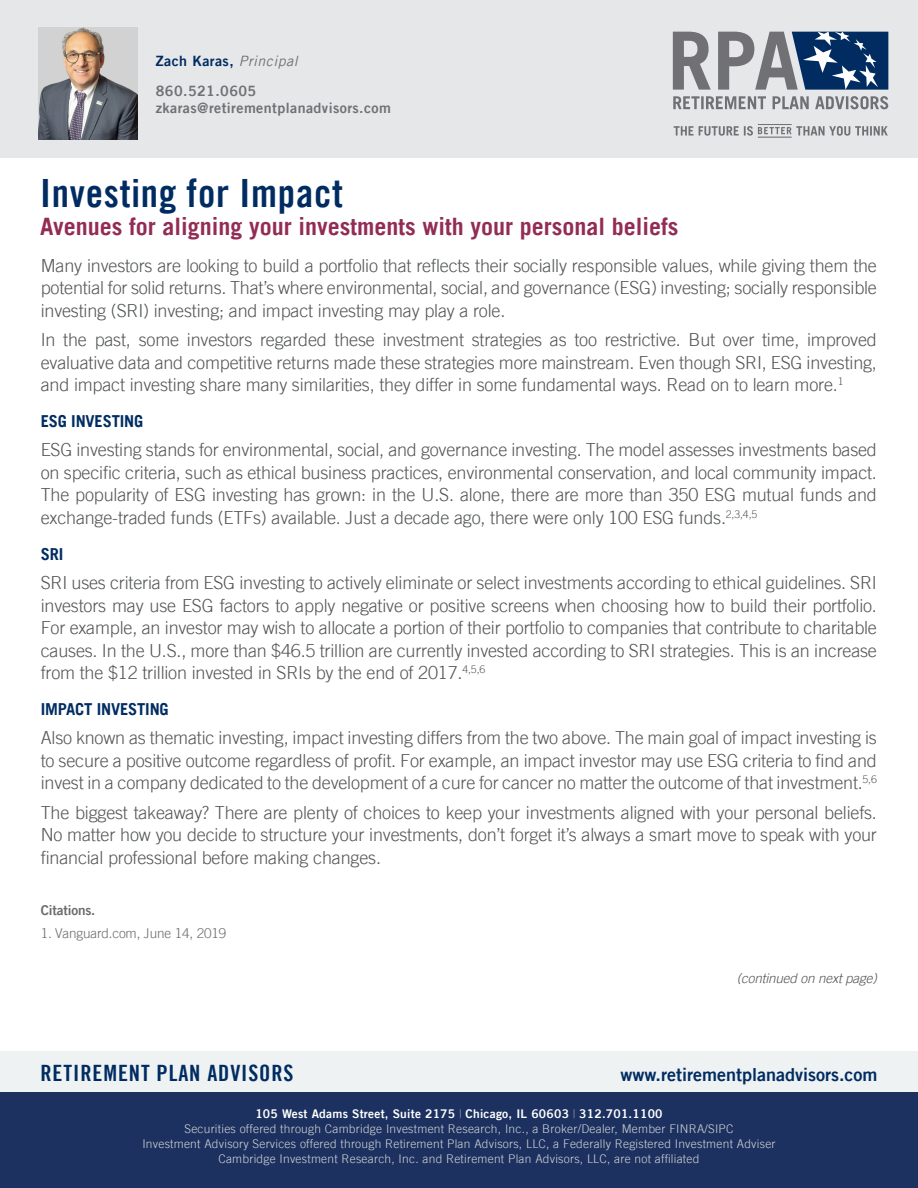
<style>
.page{position:relative;width:918px;height:1188px;background:#fff}
.page>*{position:absolute;margin:0;border:0;box-sizing:border-box;transform-origin:0 0}
.t1{font:39px "Trade Gothic LT Bold Cond Twenty";letter-spacing:.02em;color:#002c62}
.t2{font:700 24px "Trade Gothic LT";color:#932c54}
.t3{font:22.5px "Trade Gothic LT Bold Cond Twenty";letter-spacing:.04em;color:#002c62}
.t4{font:300 18px/22.5px "Trade Gothic LT";letter-spacing:-.01em;color:#545555;text-align:justify}
.t5{font:18px "Trade Gothic LT Bold Two";color:#002c62}
.t6{font:700 16.5px "Trade Gothic LT";letter-spacing:-.01em;color:#002d62}
.t7{font:700 14.25px/29.1px "Trade Gothic LT";letter-spacing:.03em;color:#717074}
.t8{font:300 13.5px "Trade Gothic LT";letter-spacing:-.01em;color:#6d6b6a}
.t9{font:italic 300 13.5px "Trade Gothic LT";letter-spacing:-.01em;color:#545555}
.t10{font:13.5px "Trade Gothic LT Bold Two";letter-spacing:-.01em;color:#6d6b6a}
.t11{font:300 12px "Trade Gothic LT";letter-spacing:.02em;color:#d1d2d4}
.t12{font:12px "Trade Gothic LT Bold Two";letter-spacing:.02em;color:#fff}
.s1{color:#002c62}
.s2{font-weight:400;font-style:italic}
.s3{font-family:"Trade Gothic LT";font-weight:300;color:#9c9ea0}
</style>
<div class="page">
<div style="left:0;top:1052px;width:918px;height:136px;background:#eff2f3"></div>
<div style="left:0;top:1092px;width:918px;height:96px;background:#1c3160"></div>
<div style="left:0;top:0;width:918px;height:158px;background:#e6e7e9"></div>
<svg style="left:673px;top:96px;width:215px;height:13px"></svg>
<svg style="left:673px;top:32px;width:215px;height:58px"></svg>
<svg style="left:674px;top:126px;width:214px;height:10px"></svg>
<hr style="left:758px;top:137px;width:34px;height:1px;background:#717074">
<hr style="left:758px;top:124px;width:34px;height:1px;background:#717074">
<img style="left:39px;top:28px;width:98px;height:112px">
<p class="t7" style="left:156px;top:47px;width:143px"><span class="s1">Zach Karas,</span> <span class="s2">Principal<br></span>860.521.0605</p>
<p class="t7" style="left:156px;top:93px;width:237px">zkaras@retirementplanadvisors.com</p>
<p class="t1" style="left:40px;top:169px;width:304px">Investing for Impact</p>
<p class="t2" style="left:40px;top:212px;width:640px">Avenues for aligning your investments with your personal beliefs</p>
<p class="t4" style="left:41px;top:254px;width:838px">Many investors are looking to build a portfolio that reflects their socially responsible values, while giving them the potential for solid returns. That’s where environmental, social, and governance (ESG) investing; socially responsible investing (SRI) investing; and impact investing may play a role.</p>
<p class="t4" style="left:41px;top:328px;width:838px">In the past, some investors regarded these investment strategies as too restrictive. But over time, improved evaluative data and competitive returns made these strategies more mainstream. Even though SRI, ESG investing, and impact investing share many similarities, they differ in some fundamental ways. Read on to learn more.<sup>1</sup></p>
<p class="t6" style="left:41px;top:411px;width:104px">ESG INVESTING</p>
<p class="t4" style="left:41px;top:438px;width:838px">ESG investing stands for environmental, social, and governance investing. The model assesses investments based on specific criteria, such as ethical business practices, environmental conservation, and local community impact.<br>The popularity of ESG investing has grown: in the U.S. alone, there are more than 350 ESG mutual funds and exchange-traded funds (ETFs) available. Just a decade ago, there were only 100 ESG funds.<sup>2,3,4,5</sup></p>
<p class="t6" style="left:41px;top:544px;width:24px">SRI</p>
<p class="t4" style="left:41px;top:571px;width:838px">SRI uses criteria from ESG investing to actively eliminate or select investments according to ethical guidelines. SRI investors may use ESG factors to apply negative or positive screens when choosing how to build their portfolio.<br>For example, an investor may wish to allocate a portion of their portfolio to companies that contribute to charitable causes. In the U.S., more than $46.5 trillion are currently invested according to SRI strategies. This is an increase from the $12 trillion invested in SRIs by the end of 2017.<sup>4,5,6</sup></p>
<p class="t6" style="left:41px;top:699px;width:130px">IMPACT INVESTING</p>
<p class="t4" style="left:41px;top:726px;width:838px">Also known as thematic investing, impact investing differs from the two above. The main goal of impact investing is to secure a positive outcome regardless of profit. For example, an impact investor may use ESG criteria to find and invest in a company dedicated to the development of a cure for cancer no matter the outcome of that investment.<sup>5,6</sup></p>
<p class="t4" style="left:41px;top:801px;width:838px">The biggest takeaway? There are plenty of choices to keep your investments aligned with your personal beliefs.<br>No matter how you decide to structure your investments, don’t forget it’s always a smart move to speak with your financial professional before making changes.</p>
<p class="t10" style="left:41px;top:902px;width:56px">Citations.</p>
<p class="t8" style="left:41px;top:925px;width:187px">1. Vanguard.com, June 14, 2019</p>
<p class="t9" style="left:737px;top:970px;width:142px">(continued on next page)</p>
<p class="t3" style="left:40px;top:1060px;width:255px">RETIREMENT PLAN ADVISORS</p>
<p class="t5" style="left:621px;top:1064px;width:258px">www.retirementplanadvisors.com</p>
<p class="t12" style="left:255px;top:1106px;width:409px">105 West Adams Street, Suite 2175 <span class="s3">|</span> Chicago, IL 60603 <span class="s3">|</span> 312.701.1100</p>
<p class="t11" style="left:184px;top:1121px;width:551px">Securities offered through Cambridge Investment Research, Inc., a Broker/Dealer, Member FINRA/SIPC</p>
<p class="t11" style="left:142px;top:1136px;width:635px">Investment Advisory Services offered through Retirement Plan Advisors, LLC, a Federally Registered Investment Adviser</p>
<p class="t11" style="left:219px;top:1151px;width:482px">Cambridge Investment Research, Inc. and Retirement Plan Advisors, LLC, are not affiliated</p>
</div>
